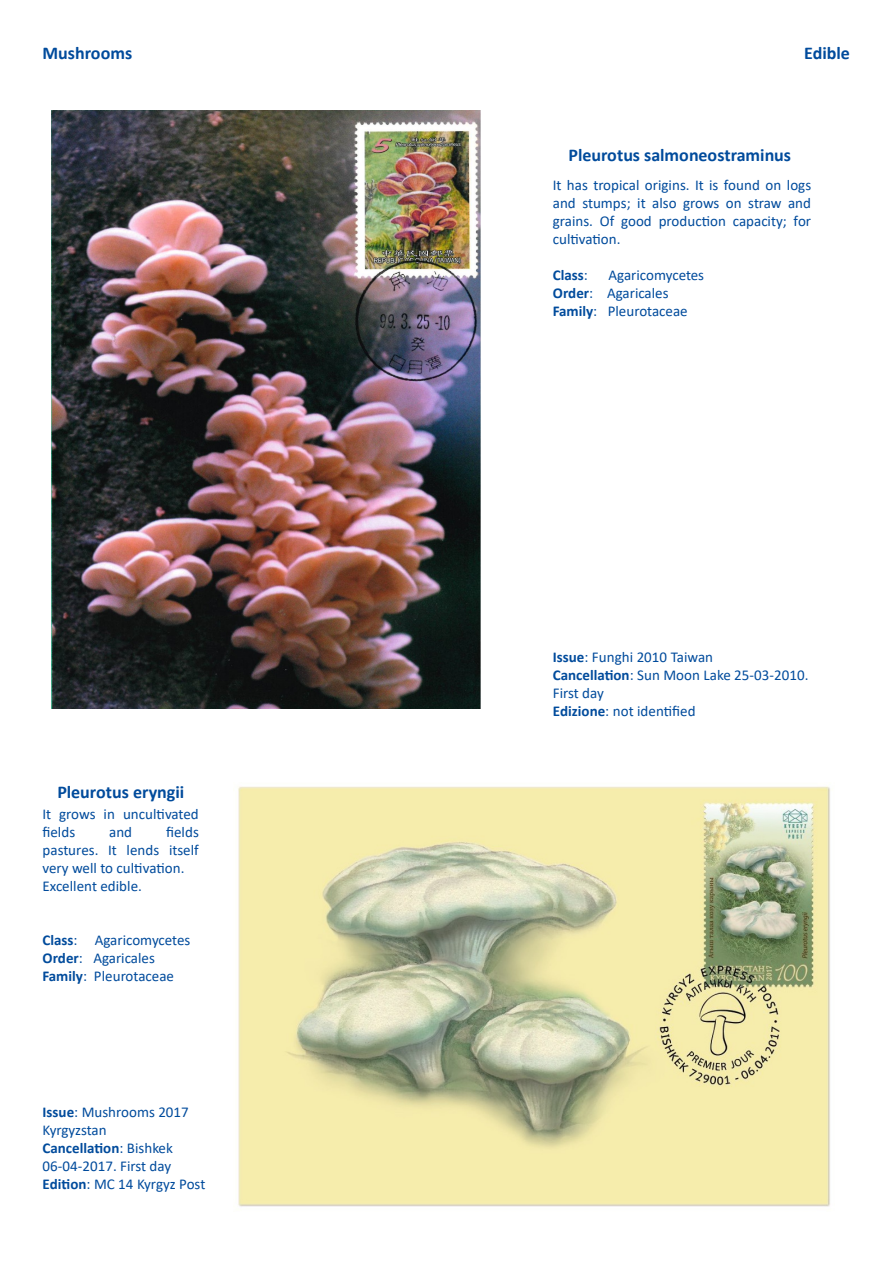
<style>
.page{position:relative;width:893px;height:1263px;background:#fff}
.page>*{position:absolute;margin:0;border:0;box-sizing:border-box;transform-origin:0 0}
.t1{font:700 18px "Calibri";letter-spacing:-.005em;color:#004b9c}
.t2{font:15px/18px "Calibri";color:#004b9c}
.t3{font:700 15px "Calibri";color:#004b9c}
.s1{font-weight:400}
.s2{font-weight:700}
</style>
<div class="page">
<img style="left:238px;top:786px;width:592px;height:421px">
<img style="left:51px;top:111px;width:429px;height:598px">
<p class="t1" style="left:43px;top:46px;width:91px">Mushrooms</p>
<p class="t1" style="left:804px;top:46px;width:47px">Edible</p>
<p class="t1" style="left:568px;top:148px;width:224px">Pleurotus salmoneostraminus</p>
<p class="t2" style="left:553px;top:177px;width:260px;text-align:justify">It has tropical origins. It is found on logs and stumps; it also grows on straw and grains. Of good production capacity; for cultivation.</p>
<p class="t3" style="left:553px;top:269px;width:37px">Class<span class="s1">:</span></p>
<p class="t2" style="left:553px;top:267px;width:153px;text-indent:56px">Agaricomycetes<br><span class="s2">Order</span>: Agaricales<br><span class="s2">Family</span>: Pleurotaceae</p>
<p class="t1" style="left:57px;top:784px;width:128px">Pleurotus eryngii</p>
<p class="t2" style="left:43px;top:806px;width:158px">It grows in uncultivated fields</p>
<p class="t2" style="left:43px;top:824px;width:158px;text-indent:124px">fields pastures. It lends itself very well to cultivation.<br>Excellent edible.</p>
<p class="t2" style="left:109px;top:824px;width:25px">and</p>
<p class="t2" style="left:43px;top:932px;width:149px"><span class="s2">Class</span>: Agaricomycetes<br><span class="s2">Order</span>: Agaricales<br><span class="s2">Family</span>: Pleurotaceae</p>
<p class="t2" style="left:43px;top:1104px;width:164px"><span class="s2">Issue</span>: Mushrooms 2017<br>Kyrgyzstan<br><span class="s2">Cancellation</span>: Bishkek<br>06‐04‐2017. First day<br><span class="s2">Edition</span>: MC 14 Kyrgyz Post</p>
<p class="t2" style="left:553px;top:649px;width:257px"><span class="s2">Issue</span>: Funghi 2010 Taiwan<br><span class="s2">Cancellation</span>: Sun Moon Lake 25‐03‐2010.<br>First day<br><span class="s2">Edizione</span>: not identified</p>
</div>
